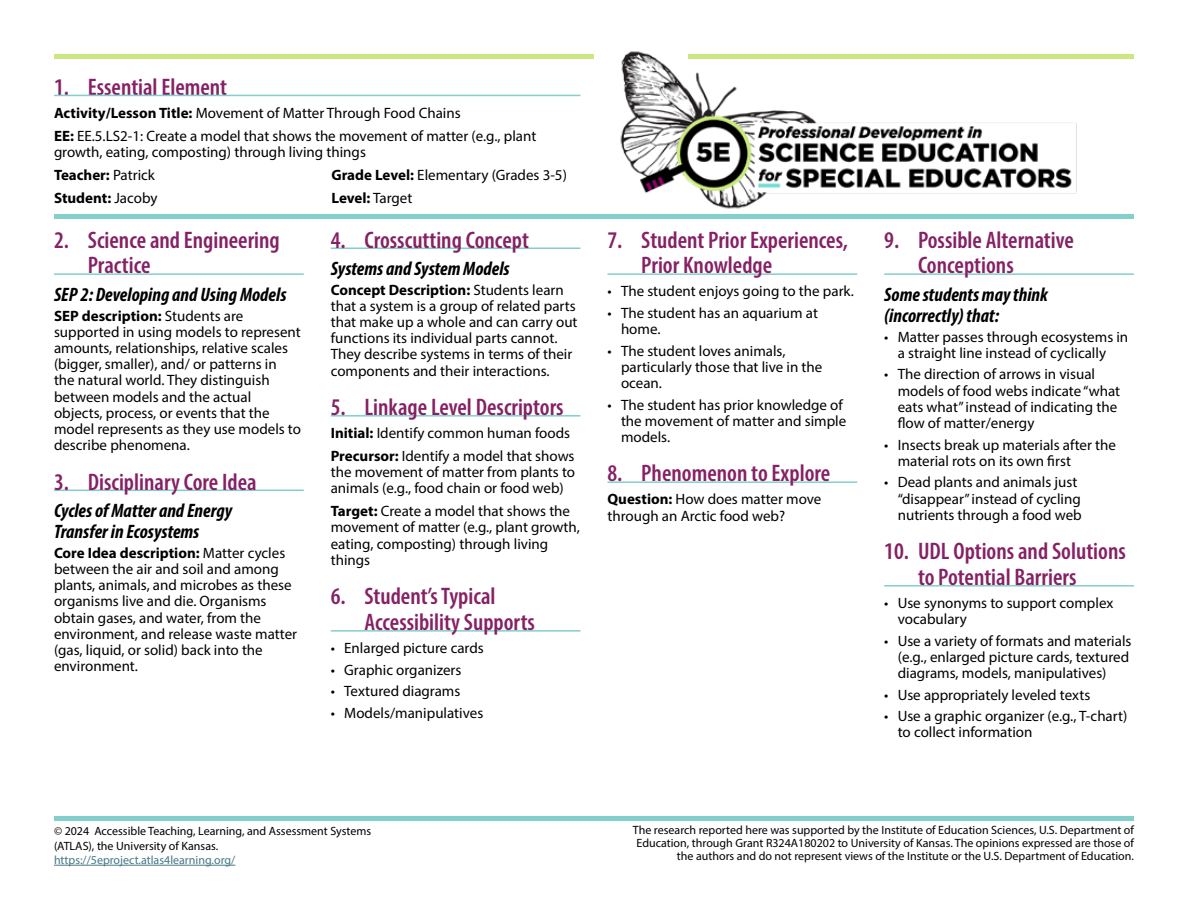
<style>
.page{position:relative;width:1188px;height:918px;background:#fff}
.page>*{position:absolute;margin:0;border:0;box-sizing:border-box;transform-origin:0 0}
.Heading_1{font:600 condensed 24px/26px "Myriad Pro";color:#852164}
.Heading_2{font:italic 700 condensed 19.5px/21px "Myriad Pro";color:#000}
.Bolded_intro{font:15px/16.2px "Myriad Pro";color:#000}
.Bolded_intro-2{font:700 15px "Myriad Pro";color:#000}
.Copyright_text{font:12px/12.9px "Myriad Pro";color:#000}
.Copyright_text-2{font:12px "Myriad Pro";color:#467886}
.s1{font-weight:700}
.s2{font-weight:400}
</style>
<div class="page">
<hr style="left:54px;top:273px;width:250px;height:2px;background:#83cfcc">
<hr style="left:54px;top:490px;width:250px;height:1px;background:#83cfcc">
<hr style="left:331px;top:248px;width:249px;height:1px;background:#83cfcc">
<hr style="left:331px;top:415px;width:249px;height:2px;background:#83cfcc">
<hr style="left:331px;top:630px;width:249px;height:2px;background:#83cfcc">
<hr style="left:608px;top:273px;width:249px;height:2px;background:#83cfcc">
<hr style="left:608px;top:481px;width:249px;height:2px;background:#83cfcc">
<hr style="left:884px;top:273px;width:250px;height:2px;background:#83cfcc">
<hr style="left:884px;top:585px;width:250px;height:2px;background:#83cfcc">
<img style="left:620px;top:51px;width:461px;height:158px">
<div style="left:54px;top:214px;width:1080px;height:5px;background:#83cfcc"></div>
<hr style="left:54px;top:816px;width:1080px;height:4px;background:#83cfcc">
<hr style="left:54px;top:865px;width:181px;height:1px;background:#467886">
<hr style="left:54px;top:54px;width:540px;height:4px;background:#cbe880">
<hr style="left:688px;top:54px;width:446px;height:4px;background:#cbe880">
<hr style="left:54px;top:95px;width:526px;height:1px;background:#83cfcc">
<h1 class="Heading_1" style="left:54px;top:73px;width:175px">1. Essential Element</h1>
<p class="Bolded_intro" style="left:54px;top:104px;width:408px"><span class="s1">Activity/Lesson Title:</span> Movement of Matter Through Food Chains</p>
<p class="Bolded_intro" style="left:54px;top:127px;width:484px"><span class="s1">EE:</span> EE.5.LS2-1: Create a model that shows the movement of matter (e.g., plant growth, eating, composting) through living things</p>
<p class="Bolded_intro-2" style="left:54px;top:165px;width:102px">Teacher: <span class="s2">Patrick</span></p>
<p class="Bolded_intro" style="left:332px;top:166px;width:237px"><span class="s1">Grade Level:</span> Elementary (Grades 3-5)</p>
<p class="Bolded_intro-2" style="left:54px;top:188px;width:105px">Student: <span class="s2">Jacoby</span></p>
<p class="Bolded_intro-2" style="left:332px;top:188px;width:82px">Level: <span class="s2">Target</span></p>
<h1 class="Heading_1" style="left:88px;top:226px;width:194px;text-indent:-34px">2. Science and Engineering<br>Practice</h1>
<h2 class="Heading_2" style="left:54px;top:284px;width:234px">SEP 2: Developing and Using Models</h2>
<p class="Bolded_intro" style="left:54px;top:307px;width:249px"><span class="s1">SEP description:</span> Students are supported in using models to represent amounts, relationships, relative scales (bigger, smaller), and/ or patterns in the natural world. They distinguish between models and the actual objects, process, or events that the model represents as they use models to describe phenomena.</p>
<h1 class="Heading_1" style="left:54px;top:468px;width:204px">3. Disciplinary Core Idea</h1>
<h2 class="Heading_2" style="left:54px;top:500px;width:180px">Cycles of Matter and Energy<br>Transfer in Ecosystems</h2>
<p class="Bolded_intro" style="left:54px;top:544px;width:245px"><span class="s1">Core Idea description:</span> Matter cycles between the air and soil and among plants, animals, and microbes as these organisms live and die. Organisms obtain gases, and water, from the environment, and release waste matter (gas, liquid, or solid) back into the environment.</p>
<h1 class="Heading_1" style="left:331px;top:226px;width:200px">4. Crosscutting Concept</h1>
<h2 class="Heading_2" style="left:331px;top:258px;width:181px">Systems and System Models</h2>
<p class="Bolded_intro" style="left:331px;top:281px;width:248px"><span class="s1">Concept Description:</span> Students learn that a system is a group of related parts that make up a whole and can carry out functions its individual parts cannot.<br>They describe systems in terms of their components and their interactions.</p>
<h1 class="Heading_1" style="left:331px;top:394px;width:234px">5. Linkage Level Descriptors</h1>
<p class="Bolded_intro" style="left:331px;top:425px;width:241px"><span class="s1">Initial:</span> Identify common human foods</p>
<p class="Bolded_intro" style="left:331px;top:448px;width:246px;text-align:justify"><span class="s1">Precursor:</span> Identify a model that shows the movement of matter from plants to animals (e.g., food chain or food web)</p>
<p class="Bolded_intro" style="left:331px;top:503px;width:251px"><span class="s1">Target:</span> Create a model that shows the movement of matter (e.g., plant growth, eating, composting) through living things</p>
<h1 class="Heading_1" style="left:364px;top:583px;width:172px;text-indent:-34px">6. Student’s Typical<br>Accessibility Supports</h1>
<p class="Bolded_intro" style="left:331px;top:640px;width:155px">• Enlarged picture cards</p>
<p class="Bolded_intro" style="left:331px;top:661px;width:132px">• Graphic organizers</p>
<p class="Bolded_intro" style="left:331px;top:683px;width:131px">• Textured diagrams</p>
<p class="Bolded_intro" style="left:331px;top:704px;width:154px">• Models/manipulatives</p>
<h1 class="Heading_1" style="left:641px;top:226px;width:208px;text-indent:-34px">7. Student Prior Experiences,<br>Prior Knowledge</h1>
<p class="Bolded_intro" style="left:608px;top:283px;width:248px">• The student enjoys going to the park.</p>
<p class="Bolded_intro" style="left:621px;top:305px;width:199px;text-indent:-14px">• The student has an aquarium at home.</p>
<p class="Bolded_intro" style="left:621px;top:342px;width:203px;text-indent:-14px">• The student loves animals, particularly those that live in the ocean.</p>
<p class="Bolded_intro" style="left:621px;top:396px;width:227px;text-indent:-14px">• The student has prior knowledge of the movement of matter and simple models.</p>
<h1 class="Heading_1" style="left:608px;top:460px;width:224px">8. Phenomenon to Explore</h1>
<p class="Bolded_intro" style="left:608px;top:491px;width:215px"><span class="s1">Question:</span> How does matter move through an Arctic food web?</p>
<h1 class="Heading_1" style="left:918px;top:226px;width:157px;text-indent:-34px">9. Possible Alternative<br>Conceptions</h1>
<h2 class="Heading_2" style="left:884px;top:284px;width:165px">Some students may think (incorrectly) that:</h2>
<p class="Bolded_intro" style="left:884px;top:328px;width:246px;text-align:center">• Matter passes through ecosystems in a straight line instead of cyclically</p>
<p class="Bolded_intro" style="left:898px;top:366px;width:224px;text-indent:-14px">• The direction of arrows in visual models of food webs indicate “what eats what” instead of indicating the flow of matter/energy</p>
<p class="Bolded_intro" style="left:898px;top:436px;width:220px;text-indent:-14px">• Insects break up materials after the material rots on its own first</p>
<p class="Bolded_intro" style="left:898px;top:474px;width:185px;text-indent:-14px">• Dead plants and animals just “disappear” instead of cycling nutrients through a food web</p>
<h1 class="Heading_1" style="left:918px;top:538px;width:209px;text-indent:-34px">10. UDL Options and Solutions to Potential Barriers</h1>
<p class="Bolded_intro" style="left:898px;top:595px;width:217px;text-indent:-14px">• Use synonyms to support complex vocabulary</p>
<p class="Bolded_intro" style="left:898px;top:632px;width:235px;text-indent:-14px">• Use a variety of formats and materials (e.g., enlarged picture cards, textured diagrams, models, manipulatives)</p>
<p class="Bolded_intro" style="left:884px;top:686px;width:208px">• Use appropriately leveled texts</p>
<p class="Bolded_intro" style="left:898px;top:708px;width:231px;text-indent:-14px">• Use a graphic organizer (e.g., T-chart) to collect information</p>
<p class="Copyright_text" style="left:54px;top:824px;width:319px;line-height:14.4px">© 2024 Accessible Teaching, Learning, and Assessment Systems (ATLAS), the University of Kansas.</p>
<p class="Copyright_text-2" style="left:54px;top:853px;width:183px">https://5eproject.atlas4learning.org/</p>
<p class="Copyright_text" style="left:633px;top:823px;width:503px;text-align:right">The research reported here was supported by the Institute of Education Sciences, U.S. Department of<br>Education, through Grant R324A180202 to University of Kansas. The opinions expressed are those of the authors and do not represent views of the Institute or the U.S. Department of Education.</p>
</div>
